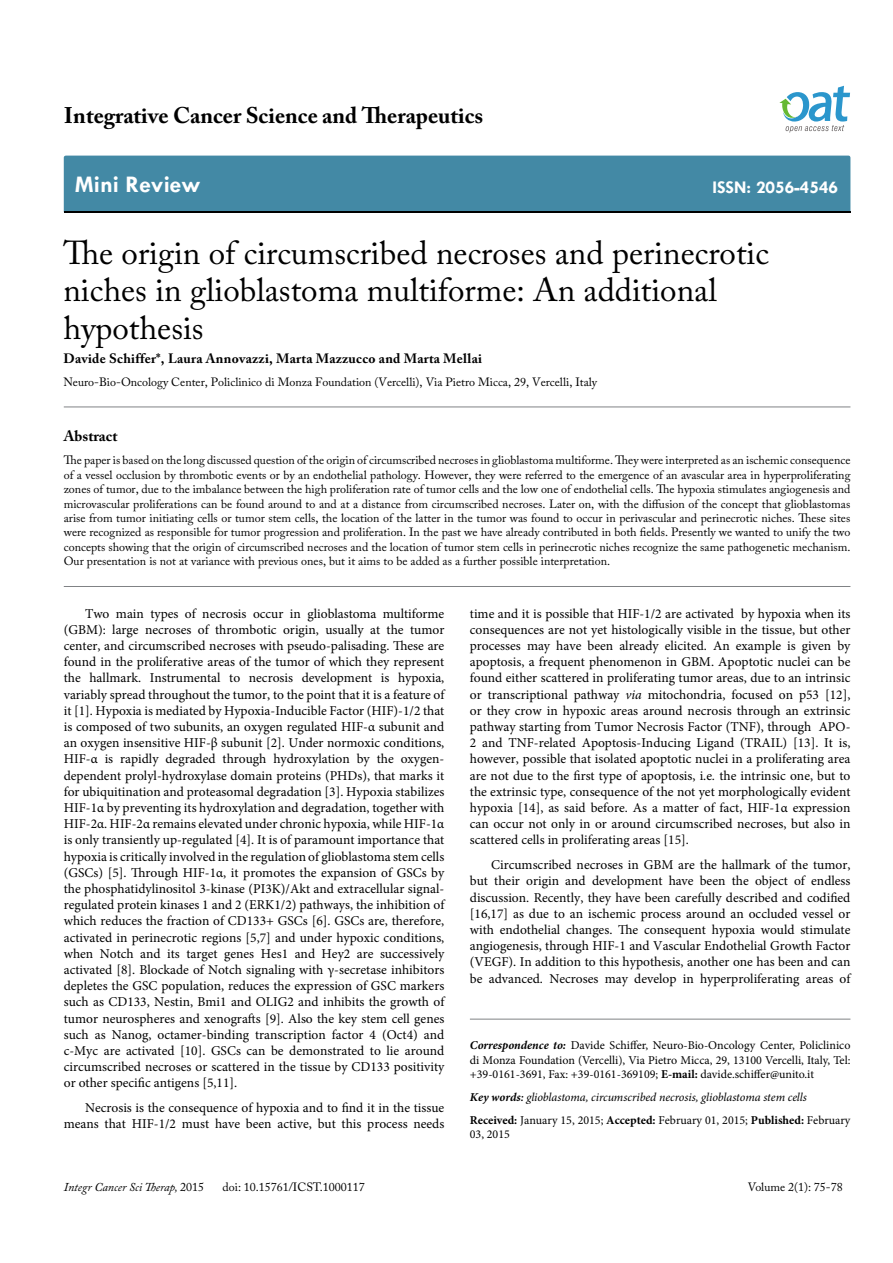
<style>
.page{position:relative;width:893px;height:1263px;background:#fff}
.page>*{position:absolute;margin:0;border:0;box-sizing:border-box;transform-origin:0 0}
.t1{font:33px/37.5px "Adobe Caslon Pro";color:#000}
.t2{font:700 24px "Tw Cen";color:#fff}
.t3{font:700 22.5px "Adobe Caslon Pro";color:#000}
.t4{font:700 18px "Tw Cen";color:#fff}
.t5{font:700 15px "Adobe Caslon Pro";color:#000}
.t6{font:13.5px/16.2px "Minion Pro";color:#000;text-align:justify}
.t7{font:700 13.5px "Adobe Caslon Pro";letter-spacing:.02em;color:#000}
.t8{font:12px/14.4px "Adobe Caslon Pro";color:#000;text-align:justify}
.t9{font:12px/14.4px "Minion Pro";color:#000;text-align:justify}
.t10{font:italic 12px/23px "Minion Pro";letter-spacing:-.005em;color:#000}
.t11{font:italic 12px "Adobe Caslon Pro";color:#000}
.s1{font-style:italic}
.s2{font-weight:700;font-style:italic}
.s3{font-weight:700}
.s4{font-weight:600}
.s5{font-weight:700;font-style:normal}
.s6{font-style:normal}
</style>
<div class="page">
<div style="left:64px;top:156px;width:786px;height:56px;background:#4389a5"></div>
<svg style="left:779px;top:86px;width:71px;height:47px"></svg>
<hr style="left:64px;top:586px;width:786px;height:1px;background:#808285">
<hr style="left:64px;top:407px;width:786px;height:1px;background:#808285">
<hr style="left:470px;top:1019px;width:380px;height:1px;background:#808285">
<h3 class="t3" style="left:64px;top:102px;width:421px">Integrative Cancer Science and Therapeutics</h3>
<h2 class="t2" style="left:75px;top:170px;width:127px">Mini Review</h2>
<h3 class="t4" style="left:712px;top:176px;width:127px">ISSN: 2056-4546</h3>
<h1 class="t1" style="left:63px;top:234px;width:707px">The origin of circumscribed necroses and perinecrotic niches in glioblastoma multiforme: An additional hypothesis</h1>
<p class="t7" style="left:63px;top:351px;width:420px">Davide Schiffer*, Laura Annovazzi, Marta Mazzucco and Marta Mellai</p>
<p class="t8" style="left:63px;top:374px;width:535px">Neuro-Bio-Oncology Center, Policlinico di Monza Foundation (Vercelli), Via Pietro Micca, 29, Vercelli, Italy</p>
<p class="t5" style="left:64px;top:427px;width:55px">Abstract</p>
<p class="t8" style="left:64px;top:453px;width:788px">The paper is based on the long discussed question of the origin of circumscribed necroses in glioblastoma multiforme. They were interpreted as an ischemic consequence of a vessel occlusion by thrombotic events or by an endothelial pathology. However, they were referred to the emergence of an avascular area in hyperproliferating zones of tumor, due to the imbalance between the high proliferation rate of tumor cells and the low one of endothelial cells. The hypoxia stimulates angiogenesis and microvascular proliferations can be found around to and at a distance from circumscribed necroses. Later on, with the diffusion of the concept that glioblastomas arise from tumor initiating cells or tumor stem cells, the location of the latter in the tumor was found to occur in perivascular and perinecrotic niches. These sites were recognized as responsible for tumor progression and proliferation. In the past we have already contributed in both fields. Presently we wanted to unify the two concepts showing that the origin of circumscribed necroses and the location of tumor stem cells in perinecrotic niches recognize the same pathogenetic mechanism.<br>Our presentation is not at variance with previous ones, but it aims to be added as a further possible interpretation.</p>
<p class="t6" style="left:64px;top:605px;width:382px;text-indent:21px">Two main types of necrosis occur in glioblastoma multiforme (GBM): large necroses of thrombotic origin, usually at the tumor center, and circumscribed necroses with pseudo-palisading. These are found in the proliferative areas of the tumor of which they represent the hallmark. Instrumental to necrosis development is hypoxia, variably spread throughout the tumor, to the point that it is a feature of it [1]. Hypoxia is mediated by Hypoxia-Inducible Factor (HIF)-1/2 that is composed of two subunits, an oxygen regulated HIF-α subunit and an oxygen insensitive HIF-β subunit [2]. Under normoxic conditions, HIF-α is rapidly degraded through hydroxylation by the oxygen&shy;dependent prolyl-hydroxylase domain proteins (PHDs), that marks it for ubiquitination and proteasomal degradation [3]. Hypoxia stabilizes HIF-1α by preventing its hydroxylation and degradation, together with HIF-2α. HIF-2α remains elevated under chronic hypoxia, while HIF-1α is only transiently up-regulated [4]. It is of paramount importance that hypoxia is critically involved in the regulation of glioblastoma stem cells (GSCs) [5]. Through HIF-1α, it promotes the expansion of GSCs by the phosphatidylinositol 3-kinase (PI3K)/Akt and extracellular signal&shy;regulated protein kinases 1 and 2 (ERK1/2) pathways, the inhibition of which reduces the fraction of CD133+ GSCs [6]. GSCs are, therefore, activated in perinecrotic regions [5,7] and under hypoxic conditions, when Notch and its target genes Hes1 and Hey2 are successively activated [8]. Blockade of Notch signaling with γ-secretase inhibitors depletes the GSC population, reduces the expression of GSC markers such as CD133, Nestin, Bmi1 and OLIG2 and inhibits the growth of tumor neurospheres and xenografts [9]. Also the key stem cell genes such as Nanog, octamer-binding transcription factor 4 (Oct4) and c-Myc are activated [10]. GSCs can be demonstrated to lie around circumscribed necroses or scattered in the tissue by CD133 positivity or other specific antigens [5,11].</p>
<p class="t6" style="left:64px;top:1100px;width:382px;text-align:right">Necrosis is the consequence of hypoxia and to find it in the tissue means that HIF-1/2 must have been active, but this process needs</p>
<p class="t6" style="left:470px;top:605px;width:382px">time and it is possible that HIF-1/2 are activated by hypoxia when its consequences are not yet histologically visible in the tissue, but other processes may have been already elicited. An example is given by apoptosis, a frequent phenomenon in GBM. Apoptotic nuclei can be found either scattered in proliferating tumor areas, due to an intrinsic or transcriptional pathway <span class="s1">via</span> mitochondria, focused on p53 [12], or they crow in hypoxic areas around necrosis through an extrinsic pathway starting from Tumor Necrosis Factor (TNF), through APO-2 and TNF-related Apoptosis-Inducing Ligand (TRAIL) [13]. It is, however, possible that isolated apoptotic nuclei in a proliferating area are not due to the first type of apoptosis, i.e<span class="s1">.</span> the intrinsic one, but to the extrinsic type, consequence of the not yet morphologically evident hypoxia [14], as said before. As a matter of fact, HIF-1α expression can occur not only in or around circumscribed necroses, but also in scattered cells in proliferating areas [15].</p>
<p class="t6" style="left:470px;top:857px;width:382px;text-indent:21px">Circumscribed necroses in GBM are the hallmark of the tumor, but their origin and development have been the object of endless discussion. Recently, they have been carefully described and codified [16,17] as due to an ischemic process around an occluded vessel or with endothelial changes. The consequent hypoxia would stimulate angiogenesis, through HIF-1 and Vascular Endothelial Growth Factor (VEGF). In addition to this hypothesis, another one has been and can be advanced. Necroses may develop in hyperproliferating areas of</p>
<p class="t9" style="left:470px;top:1038px;width:382px"><span class="s2">Correspondence to:</span> Davide Schiffer, Neuro-Bio-Oncology Center, Policlinico di Monza Foundation (Vercelli), Via Pietro Micca, 29, 13100 Vercelli, Italy, Tel: +39-0161-3691, Fax: +39-0161-369109; <span class="s3">E-mail:</span> davide.schiffer@unito.it</p>
<p class="t10" style="left:470px;top:1085px;width:382px"><span class="s3">Key words</span><span class="s4">:</span> glioblastoma, circumscribed necrosis, glioblastoma stem cells<br><span class="s5">Received:</span> <span class="s6">January 15, 2015;</span> <span class="s5">Accepted:</span> <span class="s6">February 01, 2015;</span> <span class="s5">Published:</span> <span class="s6">February</span></p>
<p class="t9" style="left:470px;top:1127px;width:42px">03, 2015</p>
<p class="t11" style="left:64px;top:1180px;width:142px">Integr Cancer Sci Therap, <span class="s6">2015</span></p>
<p class="t8" style="left:223px;top:1180px;width:144px">doi: 10.15761/ICST.1000117</p>
<p class="t8" style="left:748px;top:1180px;width:96px">Volume 2(1): 75-78</p>
</div>
